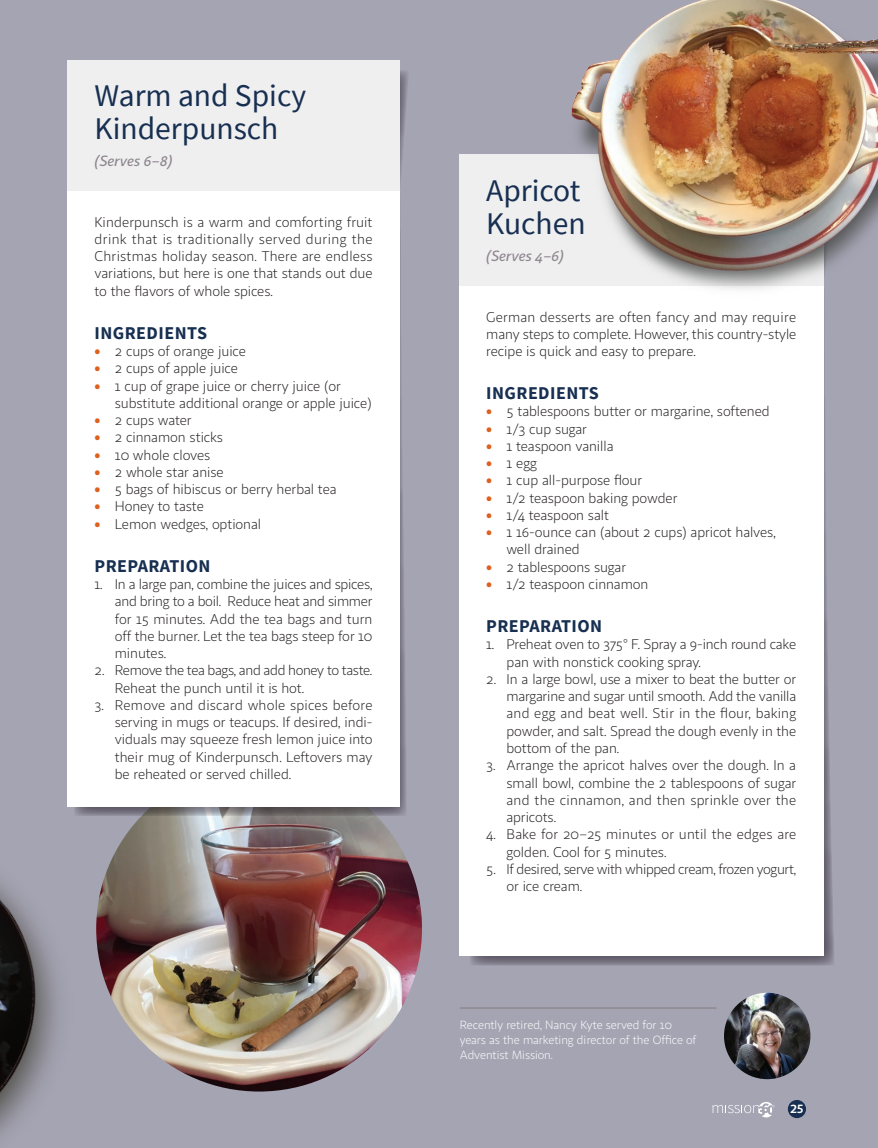
<style>
.page{position:relative;width:878px;height:1148px;background:#a5a4b3}
.page>*{position:absolute;margin:0;border:0;box-sizing:border-box;transform-origin:0 0}
.t1{font:31.5px/33px "Source Sans Pro";color:#172f51}
.t2{font:700 18px "Source Sans Pro";letter-spacing:.025em;color:#172f51}
.t3{font:italic 500 15px "Sana Sans";color:#8f888f}
.t4{font:14.25px/17.2px "Sana Sans";letter-spacing:-.01em;color:#231f20;text-align:justify}
.t5{font:14.25px/17.2px "Sana Sans";letter-spacing:-.03em;color:#231f20}
.t6{font:12px/15px "Sana Sans";letter-spacing:-.005em;color:#fff}
.t7{font:700 12px "Sana Sans";color:#fff}
.s1{font-family:"Source Sans Pro";font-weight:900;font-size:16.5px;color:#de601d}
</style>
<div class="page">
<img style="left:96px;top:765px;width:326px;height:326px;border-radius:163px">
<div style="left:788px;top:1100px;width:17px;height:17px;background:#172f51;border-radius:50%"></div>
<div style="left:787px;top:1099px;width:19px;height:19px;border:2px solid #172f51;border-radius:50%"></div>
<svg style="left:712px;top:1102px;width:62px;height:15px"></svg>
<hr style="left:460px;top:1007px;width:256px;height:1px;background:#8f888f">
<img style="left:724px;top:992px;width:86px;height:87px;border-radius:43px">
<svg style="left:67px;top:70px;width:341px;height:120px"></svg>
<svg style="left:460px;top:340px;width:374px;height:625px"></svg>
<svg style="left:74px;top:191px;width:332px;height:625px"></svg>
<div style="left:459px;top:155px;width:364px;height:131px;background:#efeff0"></div>
<div style="left:68px;top:60px;width:331px;height:131px;background:#efeff0"></div>
<div style="left:459px;top:286px;width:364px;height:669px;background:#fff"></div>
<div style="left:68px;top:191px;width:331px;height:616px;background:#fff"></div>
<img style="left:524px;top:0;width:354px;height:340px">
<img style="left:0;top:830px;width:197px;height:307px">
<h1 class="t1" style="left:94px;top:79px;width:213px">Warm and Spicy<br>Kinderpunsch</h1>
<p class="t3" style="left:94px;top:152px;width:80px">(Serves 6–8)</p>
<p class="t4" style="left:94px;top:213px;width:279px">Kinderpunsch is a warm and comforting fruit drink that is traditionally served during the Christmas holiday season. There are endless variations, but here is one that stands out due to the flavors of whole spices.</p>
<p class="t2" style="left:94px;top:320px;width:114px">INGREDIENTS</p>
<p class="t4" style="left:94px;top:343px;width:153px"><span class="s1">•</span> 2 cups of orange juice</p>
<p class="t4" style="left:94px;top:360px;width:145px"><span class="s1">•</span> 2 cups of apple juice</p>
<p class="t4" style="left:115px;top:377px;width:258px;text-indent:-20px"><span class="s1">•</span> 1 cup of grape juice or cherry juice (or substitute additional orange or apple juice)</p>
<p class="t4" style="left:94px;top:412px;width:99px"><span class="s1">•</span> 2 cups water</p>
<p class="t4" style="left:94px;top:429px;width:130px"><span class="s1">•</span> 2 cinnamon sticks</p>
<p class="t4" style="left:94px;top:446px;width:117px"><span class="s1">•</span> 10 whole cloves</p>
<p class="t4" style="left:94px;top:463px;width:130px"><span class="s1">•</span> 2 whole star anise</p>
<p class="t4" style="left:94px;top:481px;width:243px"><span class="s1">•</span> 5 bags of hibiscus or berry herbal tea</p>
<p class="t4" style="left:94px;top:498px;width:111px"><span class="s1">•</span> Honey to taste</p>
<p class="t4" style="left:94px;top:515px;width:168px"><span class="s1">•</span> Lemon wedges, optional</p>
<p class="t2" style="left:94px;top:553px;width:117px">PREPARATION</p>
<p class="t4" style="left:115px;top:575px;width:259px;text-indent:-20px">1. In a large pan, combine the juices and spices, and bring to a boil. Reduce heat and simmer for 15 minutes. Add the tea bags and turn off the burner. Let the tea bags steep for 10 minutes.</p>
<p class="t4" style="left:115px;top:662px;width:259px;text-indent:-20px">2. Remove the tea bags, and add honey to taste.<br>Reheat the punch until it is hot.</p>
<p class="t4" style="left:115px;top:696px;width:259px;text-indent:-20px">3. Remove and discard whole spices before serving in mugs or teacups. If desired, indi&shy;viduals may squeeze fresh lemon juice into their mug of Kinderpunsch. Leftovers may be reheated or served chilled.</p>
<h1 class="t1" style="left:486px;top:173px;width:101px">Apricot<br>Kuchen</h1>
<p class="t3" style="left:486px;top:247px;width:80px">(Serves 4–6)</p>
<p class="t4" style="left:486px;top:308px;width:311px">German desserts are often fancy and may require many steps to complete. However, this country-style recipe is quick and easy to prepare.</p>
<p class="t2" style="left:486px;top:381px;width:114px">INGREDIENTS</p>
<p class="t4" style="left:486px;top:403px;width:285px"><span class="s1">•</span> 5 tablespoons butter or margarine, softened</p>
<p class="t4" style="left:486px;top:420px;width:102px"><span class="s1">•</span> 1/3 cup sugar</p>
<p class="t4" style="left:486px;top:437px;width:129px"><span class="s1">•</span> 1 teaspoon vanilla</p>
<p class="t4" style="left:486px;top:455px;width:52px"><span class="s1">•</span> 1 egg</p>
<p class="t4" style="left:486px;top:472px;width:157px"><span class="s1">•</span> 1 cup all-purpose flour</p>
<p class="t4" style="left:486px;top:489px;width:193px"><span class="s1">•</span> 1/2 teaspoon baking powder</p>
<p class="t4" style="left:486px;top:506px;width:124px"><span class="s1">•</span> 1/4 teaspoon salt</p>
<p class="t4" style="left:506px;top:524px;width:271px;text-indent:-20px"><span class="s1">•</span> 1 16-ounce can (about 2 cups) apricot halves, well drained</p>
<p class="t4" style="left:486px;top:558px;width:141px"><span class="s1">•</span> 2 tablespoons sugar</p>
<p class="t4" style="left:486px;top:575px;width:164px"><span class="s1">•</span> 1/2 teaspoon cinnamon</p>
<p class="t2" style="left:486px;top:614px;width:117px">PREPARATION</p>
<p class="t4" style="left:506px;top:636px;width:291px;text-indent:-20px">1. Preheat oven to 375° F. Spray a 9-inch round cake pan with nonstick cooking spray.</p>
<p class="t4" style="left:506px;top:670px;width:291px;text-indent:-20px">2. In a large bowl, use a mixer to beat the butter or margarine and sugar until smooth. Add the vanilla and egg and beat well. Stir in the flour, baking powder, and salt. Spread the dough evenly in the bottom of the pan.</p>
<p class="t4" style="left:506px;top:757px;width:291px;text-indent:-20px">3. Arrange the apricot halves over the dough. In a small bowl, combine the 2 tablespoons of sugar and the cinnamon, and then sprinkle over the apricots.</p>
<p class="t4" style="left:506px;top:826px;width:291px;text-indent:-20px">4. Bake for 20–25 minutes or until the edges are golden. Cool for 5 minutes.</p>
<p class="t5" style="left:506px;top:860px;width:291px;text-indent:-20px">5. If desired, serve with whipped cream, frozen yogurt, or ice cream.</p>
<p class="t6" style="left:460px;top:1017px;width:238px">Recently retired, Nancy Kyte served for 10 years as the marketing director of the Office of<br>Adventist Mission.</p>
<p class="t7" style="left:790px;top:1101px;width:15px">25</p>
</div>
